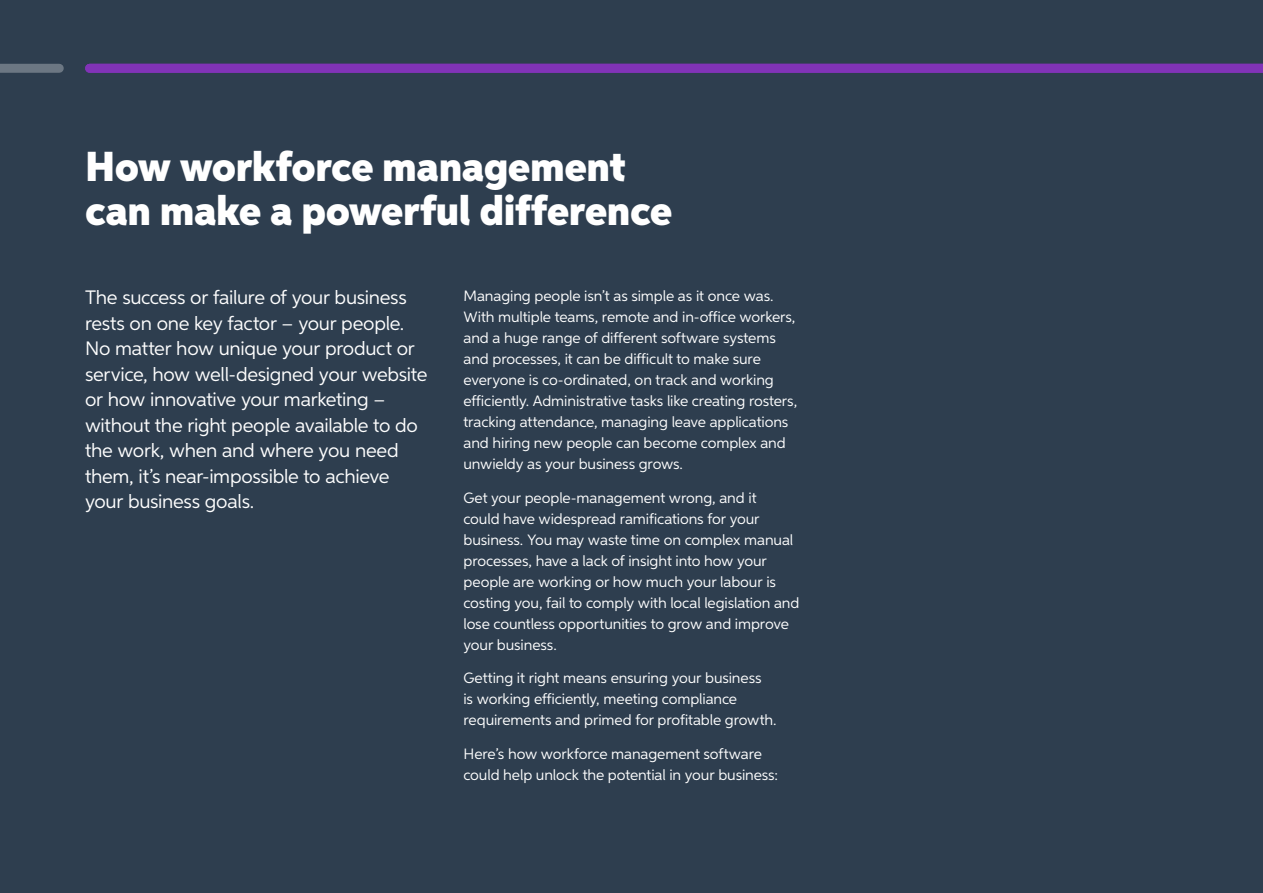
<style>
.page{position:relative;width:1263px;height:893px;background:#2e3e4f}
.page>*{position:absolute;margin:0;border:0;box-sizing:border-box;transform-origin:0 0}
.t1{font:900 42px/43.5px "Neutro MYOB";letter-spacing:-.015em;color:#fff}
.t2{font:19.5px/25.5px "Neutro MYOB";letter-spacing:-.015em;color:#fff}
.t3{font:15px/21px "Neutro MYOB";letter-spacing:-.005em;color:#fff}
</style>
<div class="page">
<div style="left:0;top:64px;width:59px;height:9px;background:#6c7783"></div>
<div style="left:90px;top:64px;width:1173px;height:9px;background:#8133b7"></div>
<h1 class="t1" style="left:85px;top:146px;width:589px">How workforce management can make a powerful difference</h1>
<p class="t2" style="left:85px;top:285px;width:344px">The success or failure of your business rests on one key factor – your people.<br>No matter how unique your product or service, how well-designed your website or how innovative your marketing – without the right people available to do the work, when and where you need them, it’s near-impossible to achieve your business goals.</p>
<p class="t3" style="left:463px;top:285px;width:335px">Managing people isn’t as simple as it once was.<br>With multiple teams, remote and in-office workers, and a huge range of different software systems and processes, it can be difficult to make sure everyone is co-ordinated, on track and working efficiently. Administrative tasks like creating rosters, tracking attendance, managing leave applications and hiring new people can become complex and unwieldy as your business grows.</p>
<p class="t3" style="left:463px;top:487px;width:337px">Get your people-management wrong, and it<br>could have widespread ramifications for your business. You may waste time on complex manual processes, have a lack of insight into how your people are working or how much your labour is costing you, fail to comply with local legislation and lose countless opportunities to grow and improve your business.</p>
<p class="t3" style="left:463px;top:667px;width:315px">Getting it right means ensuring your business<br>is working efficiently, meeting compliance requirements and primed for profitable growth.</p>
<p class="t3" style="left:463px;top:743px;width:316px">Here’s how workforce management software could help unlock the potential in your business:</p>
</div>
